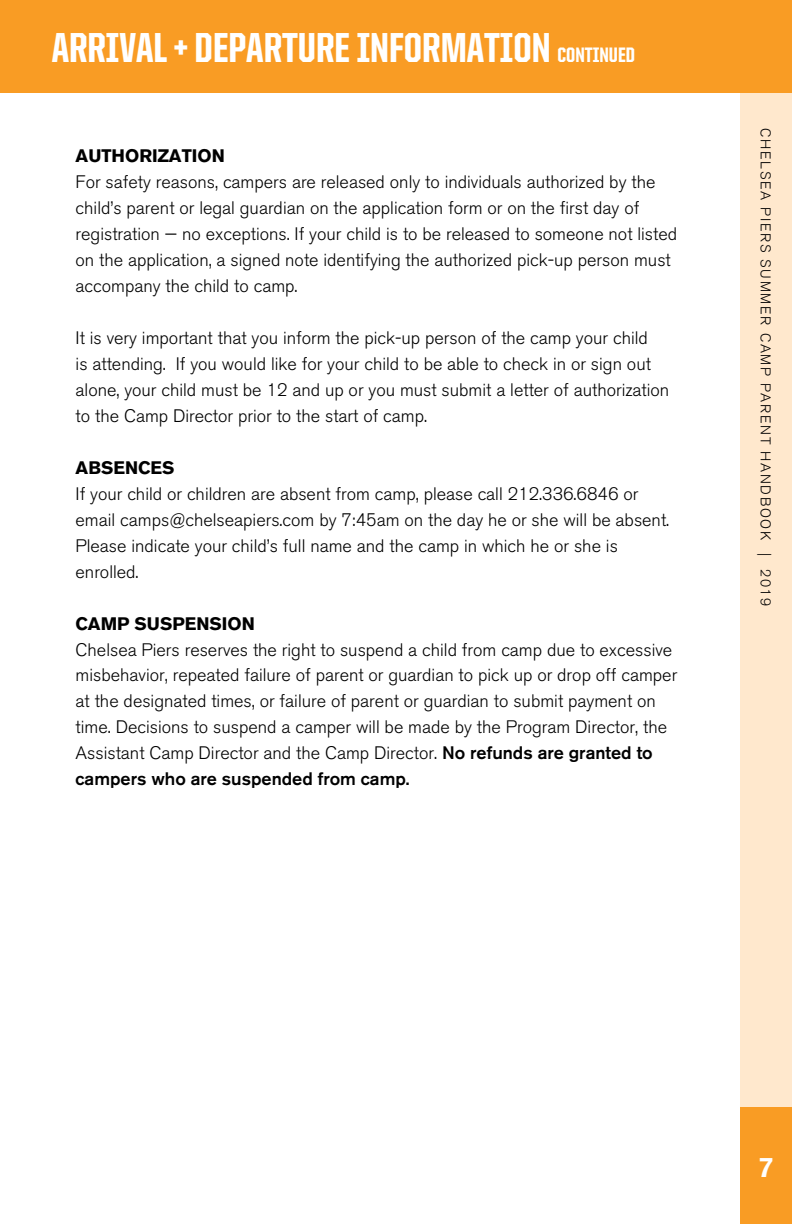
<style>
.page{position:relative;width:792px;height:1224px;background:#fff}
.page>*{position:absolute;margin:0;border:0;box-sizing:border-box;transform-origin:0 0}
.t1{font:800 42px "United Sans Cond";color:#fff}
.t2{font:500 28px "Akzidenz Grotesk BE";color:#fff}
.t3{font:300 18px/26px "Akzidenz Grotesk BE";color:#000}
.t4{font:700 18px "Akzidenz Grotesk BE";color:#000}
.t5{font:300 14px "Akzidenz Grotesk BE";letter-spacing:.12em;color:#000}
.s1{font-size:21px}
.s2{font-weight:500}
</style>
<div class="page">
<div style="left:740px;top:92px;width:52px;height:1015px;background:#ffe8cd"></div>
<div style="left:740px;top:1107px;width:52px;height:117px;background:#f99c24"></div>
<div style="left:0;top:0;width:792px;height:92px;background:#f99c24"></div>
<h1 class="t1" style="left:52px;top:26px;width:585px">ARRIVAL + DEPARTURE INFORMATION <span class="s1">CONTINUED</span></h1>
<p class="t4" style="left:76px;top:145px;width:151px">AUTHORIZATION</p>
<p class="t3" style="left:76px;top:169px;width:603px">For safety reasons, campers are released only to individuals authorized by the child’s parent or legal guardian on the application form or on the first day of registration — no exceptions. If your child is to be released to someone not listed on the application, a signed note identifying the authorized pick-up person must accompany the child to camp.</p>
<p class="t3" style="left:76px;top:325px;width:595px">It is very important that you inform the pick-up person of the camp your child<br>is attending. If you would like for your child to be able to check in or sign out alone, your child must be 12 and up or you must submit a letter of authorization to the Camp Director prior to the start of camp.</p>
<p class="t4" style="left:76px;top:457px;width:101px">ABSENCES</p>
<p class="t3" style="left:76px;top:481px;width:595px">If your child or children are absent from camp, please call 212.336.6846 or email camps@chelseapiers.com by 7:45am on the day he or she will be absent.<br>Please indicate your child’s full name and the camp in which he or she is enrolled.</p>
<p class="t4" style="left:76px;top:613px;width:181px">CAMP SUSPENSION</p>
<p class="t3" style="left:76px;top:637px;width:603px">Chelsea Piers reserves the right to suspend a child from camp due to excessive misbehavior, repeated failure of parent or guardian to pick up or drop off camper at the designated times, or failure of parent or guardian to submit payment on time. Decisions to suspend a camper will be made by the Program Director, the Assistant Camp Director and the Camp Director. <span class="s2">No refunds are granted to campers who are suspended from camp.</span></p>
<p class="t5" style="left:773px;top:128px;width:480px;rotate:90deg">CHELSEA PIERS SUMMER CAMP PARENT HANDBOOK | 2019</p>
<h2 class="t2" style="left:758px;top:1150px;width:17px">7</h2>
</div>
